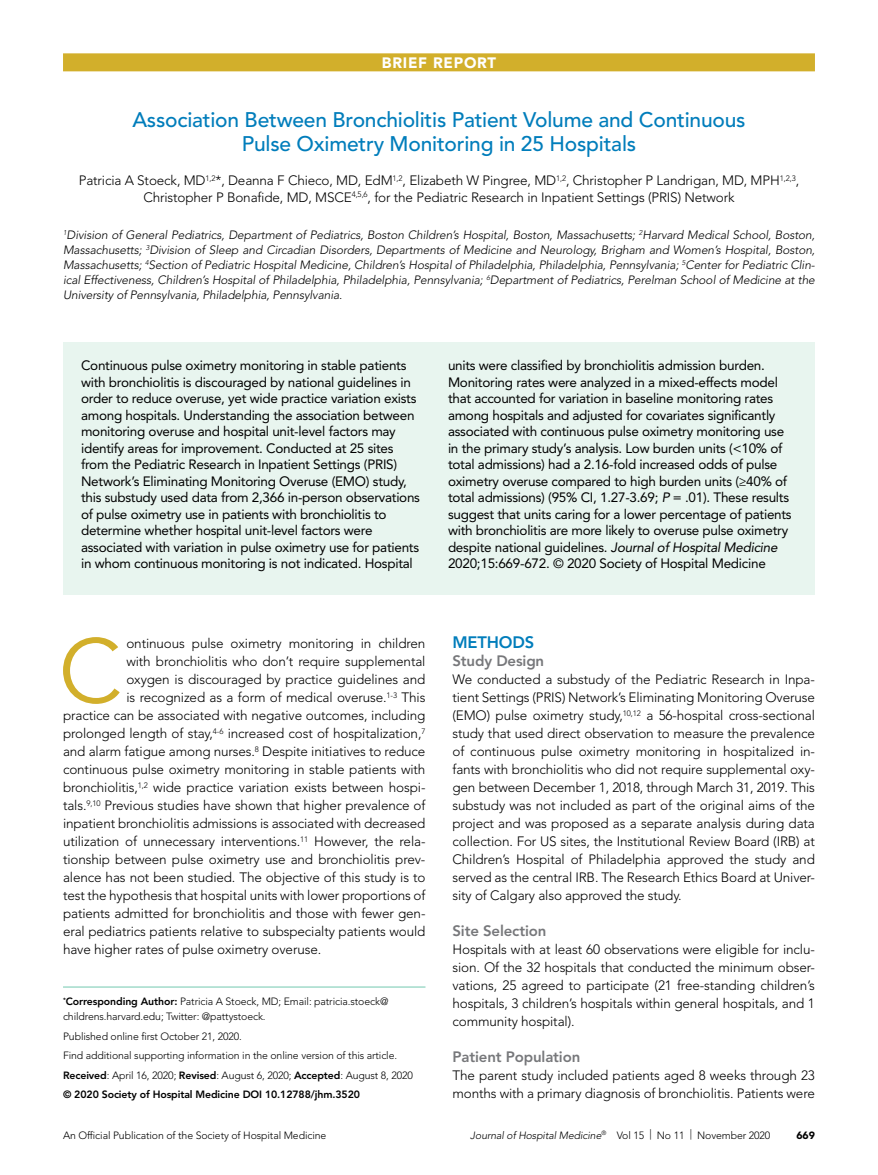
<style>
.page{position:relative;width:878px;height:1175px;background:#fff}
.page>*{position:absolute;margin:0;border:0;box-sizing:border-box;transform-origin:0 0}
.t1{font:89.7px "Avenir LT Std";color:#d2af2b}
.t2{font:500 21px/24px "Avenir LT Std";letter-spacing:-.01em;color:#007dbb;text-align:center}
.t3{font:800 16.5px "Avenir LT Std";letter-spacing:-.01em;color:#007dbb}
.t4{font:800 15px "Avenir LT Std";letter-spacing:-.01em;color:#77787b}
.t5{font:900 15px "Avenir LT Std";letter-spacing:.05em;color:#fff}
.t6{font:300 13.5px/18px "Avenir LT Std";letter-spacing:-.01em;color:#000;text-align:justify}
.t7{font:13.5px/16.5px "Avenir LT Std";letter-spacing:-.02em;color:#000}
.t8{font:italic 300 12px/15px "Avenir LT Std";letter-spacing:-.01em;color:#000;text-align:justify}
.t9{font:300 10.5px/19.5px "Avenir LT Std";letter-spacing:-.01em;color:#000}
.t10{font:italic 300 10.5px "Avenir LT Std";letter-spacing:-.01em;color:#000}
.t11{font:900 10.5px "Avenir LT Std";color:#000}
.s1{font-style:italic}
.s2{font-weight:800}
.s3{font-style:normal}
</style>
<div class="page">
<div style="left:63px;top:53px;width:751px;height:18px;background:#d2af2b"></div>
<hr style="left:63px;top:986px;width:362px;height:1px;background:#73c8af">
<div style="left:63px;top:342px;width:751px;height:252px;background:#e8f5ef"></div>
<p class="t5" style="left:382px;top:54px;width:116px">BRIEF REPORT</p>
<h2 class="t2" style="left:132px;top:108px;width:614px">Association Between Bronchiolitis Patient Volume and Continuous<br>Pulse Oximetry Monitoring in 25 Hospitals</h2>
<p class="t6" style="left:79px;top:172px;width:722px;line-height:16.5px;text-align:center">Patricia A Stoeck, MD<sup>1,2</sup>*, Deanna F Chieco, MD, EdM<sup>1,2</sup>, Elizabeth W Pingree, MD<sup>1,2</sup>, Christopher P Landrigan, MD, MPH<sup>1,2,3</sup>,<br>Christopher P Bonafide, MD, MSCE<sup>4,5,6</sup>, for the Pediatric Research in Inpatient Settings (PRIS) Network</p>
<p class="t8" style="left:63px;top:228px;width:753px"><sup>1</sup>Division of General Pediatrics, Department of Pediatrics, Boston Children’s Hospital, Boston, Massachusetts; <sup>2</sup>Harvard Medical School, Boston, Massachusetts; <sup>3</sup>Division of Sleep and Circadian Disorders, Departments of Medicine and Neurology, Brigham and Women’s Hospital, Boston, Massachusetts; <sup>4</sup>Section of Pediatric Hospital Medicine, Children’s Hospital of Philadelphia, Philadelphia, Pennsylvania; <sup>5</sup>Center for Pediatric Clin&shy;ical Effectiveness, Children’s Hospital of Philadelphia, Philadelphia, Pennsylvania; <sup>6</sup>Department of Pediatrics, Perelman School of Medicine at the University of Pennsylvania, Philadelphia, Pennsylvania.</p>
<p class="t7" style="left:81px;top:357px;width:340px">Continuous pulse oximetry monitoring in stable patients with bronchiolitis is discouraged by national guidelines in order to reduce overuse, yet wide practice variation exists among hospitals. Understanding the association between monitoring overuse and hospital unit-level factors may identify areas for improvement. Conducted at 25 sites from the Pediatric Research in Inpatient Settings (PRIS)<br>Network’s Eliminating Monitoring Overuse (EMO) study, this substudy used data from 2,366 in-person observations of pulse oximetry use in patients with bronchiolitis to determine whether hospital unit-level factors were associated with variation in pulse oximetry use for patients in whom continuous monitoring is not indicated. Hospital</p>
<p class="t7" style="left:448px;top:357px;width:345px">units were classified by bronchiolitis admission burden.<br>Monitoring rates were analyzed in a mixed-effects model that accounted for variation in baseline monitoring rates among hospitals and adjusted for covariates significantly associated with continuous pulse oximetry monitoring use in the primary study’s analysis. Low burden units (&lt;10% of total admissions) had a 2.16-fold increased odds of pulse oximetry overuse compared to high burden units (≥40% of total admissions) (95% CI, 1.27-3.69; <span class="s1">P</span> = .01). These results suggest that units caring for a lower percentage of patients with bronchiolitis are more likely to overuse pulse oximetry despite national guidelines. <span class="s1">Journal of Hospital Medicine </span>2020;15:669-672. © 2020 Society of Hospital Medicine</p>
<h1 class="t1" style="left:59px;top:619px;width:65px">C</h1>
<p class="t6" style="left:126px;top:634px;width:300px">ontinuous pulse oximetry monitoring in children</p>
<p class="t6" style="left:126px;top:652px;width:300px">with bronchiolitis who don’t require supplemental</p>
<p class="t6" style="left:126px;top:670px;width:300px">oxygen is discouraged by practice guidelines and</p>
<p class="t6" style="left:126px;top:688px;width:300px">is recognized as a form of medical overuse.<sup>1-3</sup> This</p>
<p class="t6" style="left:63px;top:706px;width:364px">practice can be associated with negative outcomes, including</p>
<p class="t6" style="left:63px;top:724px;width:364px">prolonged length of stay,<sup>4-6</sup> increased cost of hospitalization,<sup>7</sup></p>
<p class="t6" style="left:63px;top:742px;width:364px">and alarm fatigue among nurses.<sup>8</sup> Despite initiatives to reduce</p>
<p class="t6" style="left:63px;top:760px;width:364px">continuous pulse oximetry monitoring in stable patients with</p>
<p class="t6" style="left:63px;top:778px;width:364px">bronchiolitis,<sup>1,2</sup> wide practice variation exists between hospi-</p>
<p class="t6" style="left:63px;top:796px;width:364px">tals.<sup>9,10</sup> Previous studies have shown that higher prevalence of</p>
<p class="t6" style="left:63px;top:814px;width:364px">inpatient bronchiolitis admissions is associated with decreased</p>
<p class="t6" style="left:63px;top:832px;width:364px">utilization of unnecessary interventions.<sup>11</sup> However, the rela-</p>
<p class="t6" style="left:63px;top:850px;width:364px">tionship between pulse oximetry use and bronchiolitis prev-</p>
<p class="t6" style="left:63px;top:868px;width:364px">alence has not been studied. The objective of this study is to</p>
<p class="t6" style="left:63px;top:886px;width:364px">test the hypothesis that hospital units with lower proportions of</p>
<p class="t6" style="left:63px;top:904px;width:364px">patients admitted for bronchiolitis and those with fewer gen-</p>
<p class="t6" style="left:63px;top:922px;width:364px">eral pediatrics patients relative to subspecialty patients would</p>
<p class="t6" style="left:63px;top:940px;width:260px">have higher rates of pulse oximetry overuse.</p>
<p class="t9" style="left:63px;top:994px;width:327px;line-height:15px"><sup>*</sup><span class="s2">Corresponding Author:</span> Patricia A Stoeck, MD; Email: patricia.stoeck@ childrens.harvard.edu; Twitter: @pattystoeck.</p>
<p class="t9" style="left:63px;top:1026px;width:351px">Published online first October 21, 2020.<br>Find additional supporting information in the online version of this article.<br><span class="s2">Received</span>: April 16, 2020; <span class="s2">Revised</span>: August 6, 2020; <span class="s2">Accepted</span>: August 8, 2020 <span class="s2">© 2020 Society of Hospital Medicine DOI 10.12788/jhm.3520</span></p>
<p class="t3" style="left:452px;top:633px;width:83px">METHODS</p>
<p class="t4" style="left:452px;top:652px;width:93px">Study Design</p>
<p class="t6" style="left:452px;top:670px;width:364px">We conducted a substudy of the Pediatric Research in Inpa&shy;tient Settings (PRIS) Network’s Eliminating Monitoring Overuse (EMO) pulse oximetry study,<sup>10,12</sup> a 56-hospital cross-sectional study that used direct observation to measure the prevalence of continuous pulse oximetry monitoring in hospitalized in&shy;fants with bronchiolitis who did not require supplemental oxy&shy;gen between December 1, 2018, through March 31, 2019. This substudy was not included as part of the original aims of the project and was proposed as a separate analysis during data collection. For US sites, the Institutional Review Board (IRB) at Children’s Hospital of Philadelphia approved the study and served as the central IRB. The Research Ethics Board at Univer&shy;sity of Calgary also approved the study.</p>
<p class="t4" style="left:452px;top:922px;width:95px">Site Selection</p>
<p class="t6" style="left:452px;top:940px;width:364px">Hospitals with at least 60 observations were eligible for inclu&shy;sion. Of the 32 hospitals that conducted the minimum obser&shy;vations, 25 agreed to participate (21 free-standing children’s hospitals, 3 children’s hospitals within general hospitals, and 1 community hospital).</p>
<p class="t4" style="left:452px;top:1048px;width:129px">Patient Population</p>
<p class="t6" style="left:452px;top:1066px;width:364px">The parent study included patients aged 8 weeks through 23 months with a primary diagnosis of bronchiolitis. Patients were</p>
<p class="t9" style="left:63px;top:1125px;width:265px">An Official Publication of the Society of Hospital Medicine</p>
<p class="t10" style="left:470px;top:1129px;width:301px">Journal of Hospital Medicine<sup>®</sup> <span class="s3">Vol 15 | No 11 | November 2020</span></p>
<p class="t11" style="left:796px;top:1128px;width:20px">669</p>
</div>
